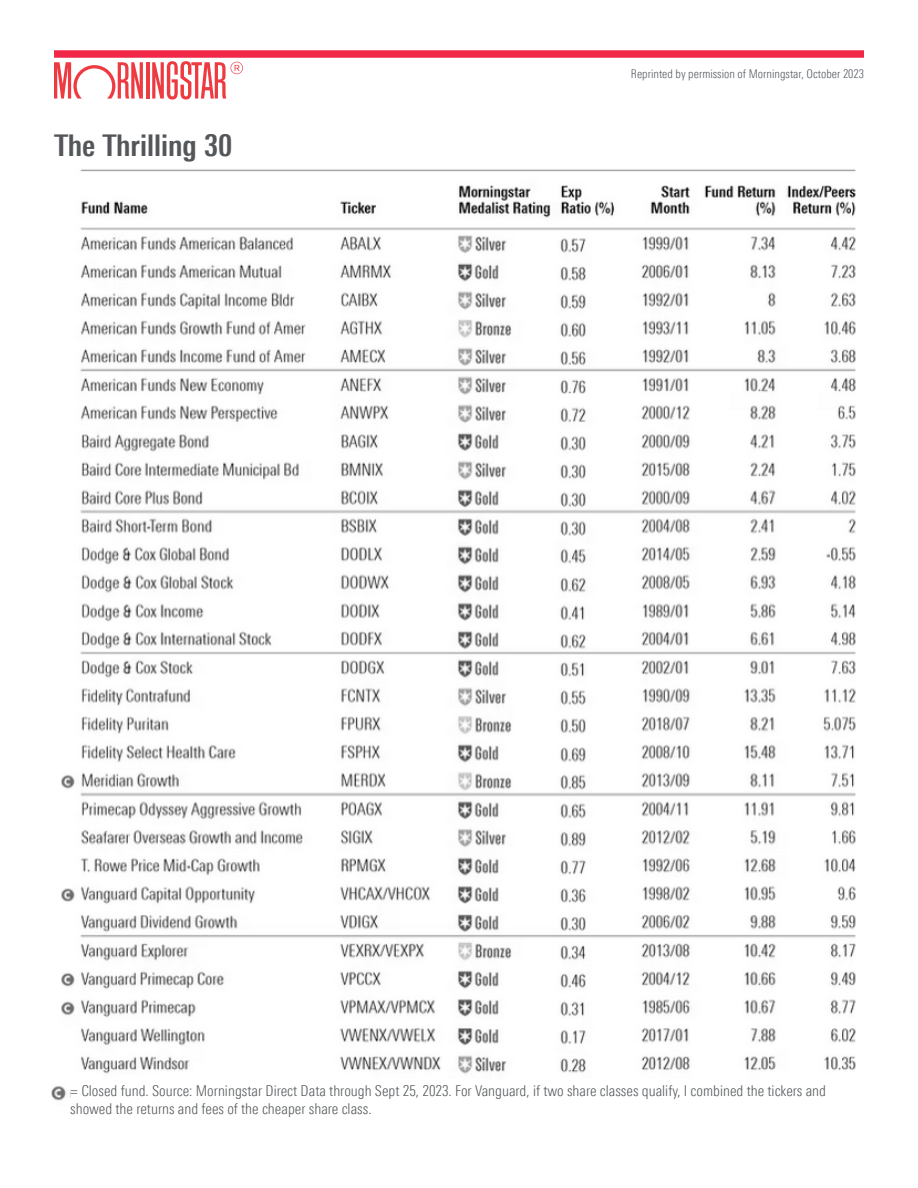
<style>
.page{position:relative;width:918px;height:1188px;background:#fff}
.page>*{position:absolute;margin:0;border:0;box-sizing:border-box;transform-origin:0 0}
.t1{font:700 condensed 30px "Univers Nextfor MORN";color:#54575a}
.t2{font:300 condensed 15px/18px "Univers Nextfor MORN";color:#54575a}
.t3{font:300 condensed 12px "Univers Nextfor MORN";color:#52585e}
</style>
<div class="page">
<hr style="left:146px;top:62px;width:3px;height:37px;background:#ee3a41">
<svg style="left:54px;top:62px;width:89px;height:37px"></svg>
<svg style="left:152px;top:61px;width:91px;height:39px"></svg>
<div style="left:54px;top:50px;width:810px;height:8px;background:#f12748"></div>
<img style="left:61px;top:169px;width:795px;height:905px">
<img style="left:51px;top:1086px;width:19px;height:15px">
<p class="t1" style="left:54px;top:128px;width:180px">The Thrilling 30</p>
<p class="t3" style="left:631px;top:67px;width:235px">Reprinted by permission of Morningstar, October 2023</p>
<p class="t2" style="left:70px;top:1082px;width:757px">= Closed fund. Source: Morningstar Direct Data through Sept 25, 2023. For Vanguard, if two share classes qualify, I combined the tickers and showed the returns and fees of the cheaper share class.</p>
</div>
